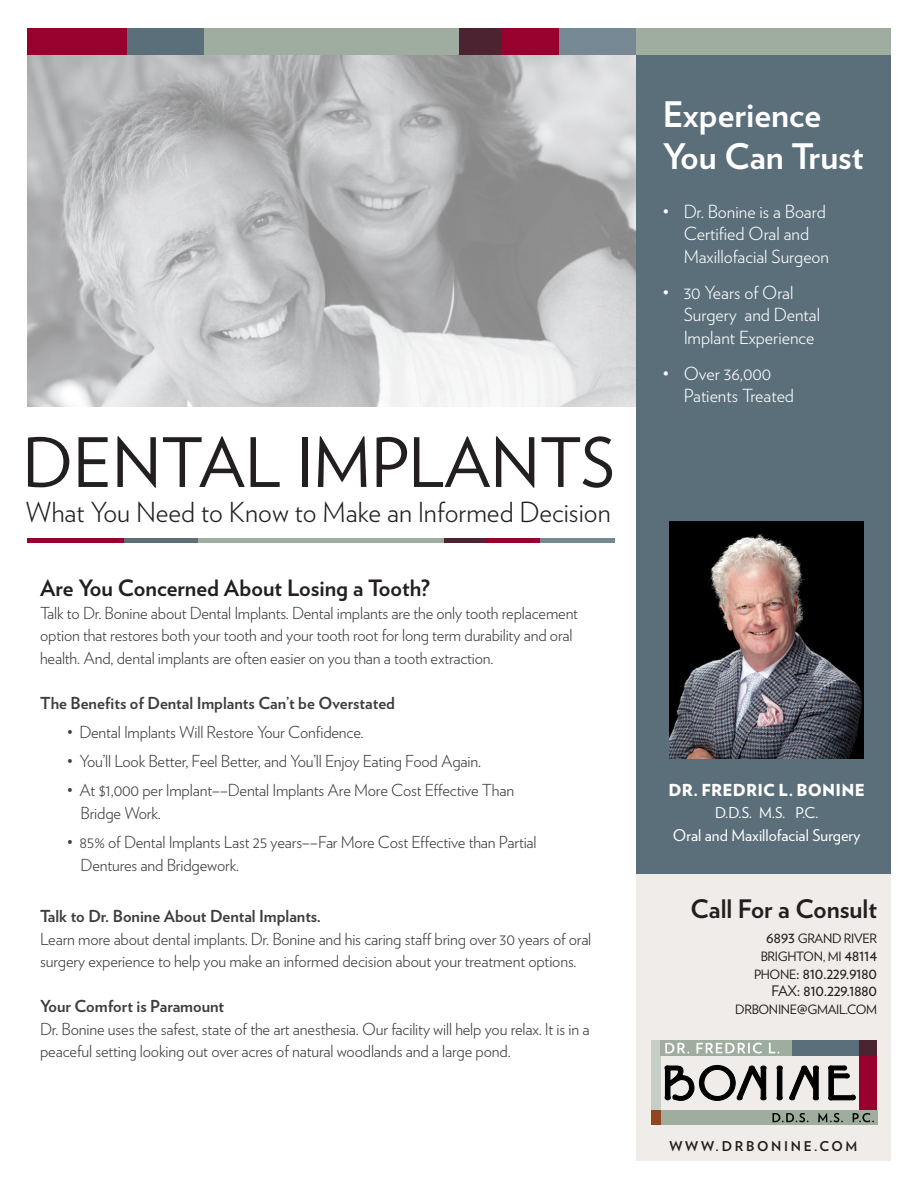
<style>
.page{position:relative;width:918px;height:1188px;background:#fff}
.page>*{position:absolute;margin:0;border:0;box-sizing:border-box;transform-origin:0 0}
.t1{font:67.8px "Verlag";color:#231f20}
.t2{font:700 35.1px/42.2px "Verlag";color:#fff}
.t3{font:300 27.6px "Verlag";color:#231f20}
.t4{font:700 25.5px "Verlag";color:#231f20}
.t5{font:700 22.5px "Verlag";color:#231f20}
.t6{font:300 18px/22.5px "Verlag";color:#fff}
.t7{font:300 16.5px/22.5px "Verlag";letter-spacing:-.01em;color:#3e3e3f}
.t8{font:700 16.5px "Verlag";color:#3e3e3f}
.t9{font:900 16.5px "Verlag";letter-spacing:.015em;color:#fff}
.t10{font:16.2px "Verlag";color:#fff}
.t11{font:16.05px "Verlag";letter-spacing:-.025em;color:#231f20}
.t12{font:15px "Verlag";color:#fff}
.t13{font:700 13.5px "Verlag";letter-spacing:.2em;color:#231f20}
.t14{font:12.9px "Verlag";letter-spacing:-.025em;color:#231f20}
.s1{font-size:16.05px}
.s2{font-size:12.9px}
.s3{font-size:14.4px}
</style>
<div class="page">
<img style="left:27px;top:55px;width:610px;height:352px">
<div style="left:637px;top:55px;width:254px;height:820px;background:#5b6f7b"></div>
<div style="left:27px;top:28px;width:100px;height:27px;background:#98012d"></div>
<div style="left:501px;top:28px;width:58px;height:27px;background:#98012d"></div>
<div style="left:127px;top:28px;width:78px;height:27px;background:#5b6f7b"></div>
<div style="left:559px;top:28px;width:77px;height:27px;background:#758893"></div>
<div style="left:459px;top:28px;width:43px;height:27px;background:#4b2331"></div>
<div style="left:205px;top:28px;width:254px;height:27px;background:#9ead9f"></div>
<div style="left:636px;top:28px;width:255px;height:27px;background:#9ead9f"></div>
<div style="left:27px;top:538px;width:97px;height:5px;background:#98012d"></div>
<div style="left:484px;top:538px;width:56px;height:5px;background:#98012d"></div>
<div style="left:124px;top:538px;width:75px;height:5px;background:#5b6f7b"></div>
<div style="left:540px;top:538px;width:75px;height:5px;background:#758893"></div>
<div style="left:444px;top:538px;width:41px;height:5px;background:#4b2331"></div>
<div style="left:198px;top:538px;width:246px;height:5px;background:#9ead9f"></div>
<div style="left:636px;top:875px;width:255px;height:286px;background:#f0ece9"></div>
<img style="left:670px;top:521px;width:194px;height:238px">
<div style="left:860px;top:1055px;width:17px;height:55px;background:#98012d"></div>
<div style="left:651px;top:1040px;width:10px;height:85px;background:#c5cec4"></div>
<div style="left:660px;top:1110px;width:217px;height:15px;background:#9ead9e"></div>
<div style="left:661px;top:1040px;width:135px;height:16px;background:#9ead9e"></div>
<div style="left:793px;top:1040px;width:76px;height:16px;background:#5b6f7b"></div>
<div style="left:860px;top:1040px;width:17px;height:16px;background:#4b2331"></div>
<div style="left:651px;top:1110px;width:10px;height:15px;background:#90461f"></div>
<svg style="left:664px;top:1064px;width:192px;height:37px"></svg>
<svg style="left:665px;top:1043px;width:114px;height:11px"></svg>
<svg style="left:772px;top:1113px;width:102px;height:9px"></svg>
<p class="t1" style="left:22px;top:412px;width:594px">DENTAL IMPLANTS</p>
<p class="t3" style="left:26px;top:492px;width:587px">What You Need to Know to Make an Informed Decision</p>
<p class="t5" style="left:40px;top:570px;width:392px">Are You Concerned About Losing a Tooth?</p>
<p class="t7" style="left:40px;top:601px;width:540px">Talk to Dr. Bonine about Dental Implants. Dental implants are the only tooth replacement option that restores both your tooth and your tooth root for long term durability and oral health. And, dental implants are often easier on you than a tooth extraction.</p>
<p class="t8" style="left:40px;top:690px;width:356px">The Benefits of Dental Implants Can’t be Overstated</p>
<p class="t7" style="left:67px;top:720px;width:298px">• Dental Implants Will Restore Your Confidence.</p>
<p class="t7" style="left:67px;top:749px;width:416px">• You’ll Look Better, Feel Better, and You’ll Enjoy Eating Food Again.</p>
<p class="t7" style="left:81px;top:778px;width:435px;text-indent:-13px">• At $1,000 per Implant––Dental Implants Are More Cost Effective Than<br>Bridge Work.</p>
<p class="t7" style="left:81px;top:830px;width:458px;text-indent:-13px">• 85% of Dental Implants Last 25 years––Far More Cost Effective than Partial<br>Dentures and Bridgework.</p>
<p class="t8" style="left:40px;top:904px;width:282px">Talk to Dr. Bonine About Dental Implants.</p>
<p class="t7" style="left:40px;top:927px;width:553px">Learn more about dental implants. Dr. Bonine and his caring staff bring over 30 years of oral surgery experience to help you make an informed decision about your treatment options.</p>
<p class="t8" style="left:40px;top:994px;width:186px">Your Comfort is Paramount</p>
<p class="t7" style="left:40px;top:1017px;width:551px">Dr. Bonine uses the safest, state of the art anesthesia. Our facility will help you relax. It is in a peaceful setting looking out over acres of natural woodlands and a large pond.</p>
<p class="t2" style="left:663px;top:91px;width:203px">Experience<br>You Can Trust</p>
<p class="t6" style="left:684px;top:199px;width:147px;text-indent:-21px">• Dr. Bonine is a Board<br>Certified Oral and<br>Maxillofacial Surgeon</p>
<p class="t6" style="left:684px;top:280px;width:138px;text-indent:-21px">• 30 Years of Oral<br>Surgery and Dental<br>Implant Experience</p>
<p class="t6" style="left:684px;top:361px;width:112px;text-indent:-21px">• Over 36,000<br>Patients Treated</p>
<p class="t9" style="left:669px;top:776px;width:198px">DR. FREDRIC L. BONINE</p>
<p class="t12" style="left:715px;top:802px;width:105px">D.D.S. M.S. P.C.</p>
<p class="t10" style="left:673px;top:823px;width:189px">Oral and Maxillofacial Surgery</p>
<p class="t4" style="left:691px;top:889px;width:188px">Call For a Consult</p>
<p class="t14" style="left:766px;top:929px;width:112px"><span class="s1">6893</span> GRAND RIVER</p>
<p class="t14" style="left:761px;top:947px;width:118px">BRIGHTON, MI <span class="s1">48114</span></p>
<p class="t11" style="left:754px;top:961px;width:125px"><span class="s2">PHONE</span>: 810.229.9180</p>
<p class="t11" style="left:771px;top:979px;width:107px"><span class="s3">FAX</span>: 810.229.1880</p>
<p class="t14" style="left:735px;top:1000px;width:144px">DRBONINE<span class="s1">@</span>GMAIL.COM</p>
<p class="t13" style="left:670px;top:1135px;width:190px">WWW.DRBONINE.COM</p>
</div>
